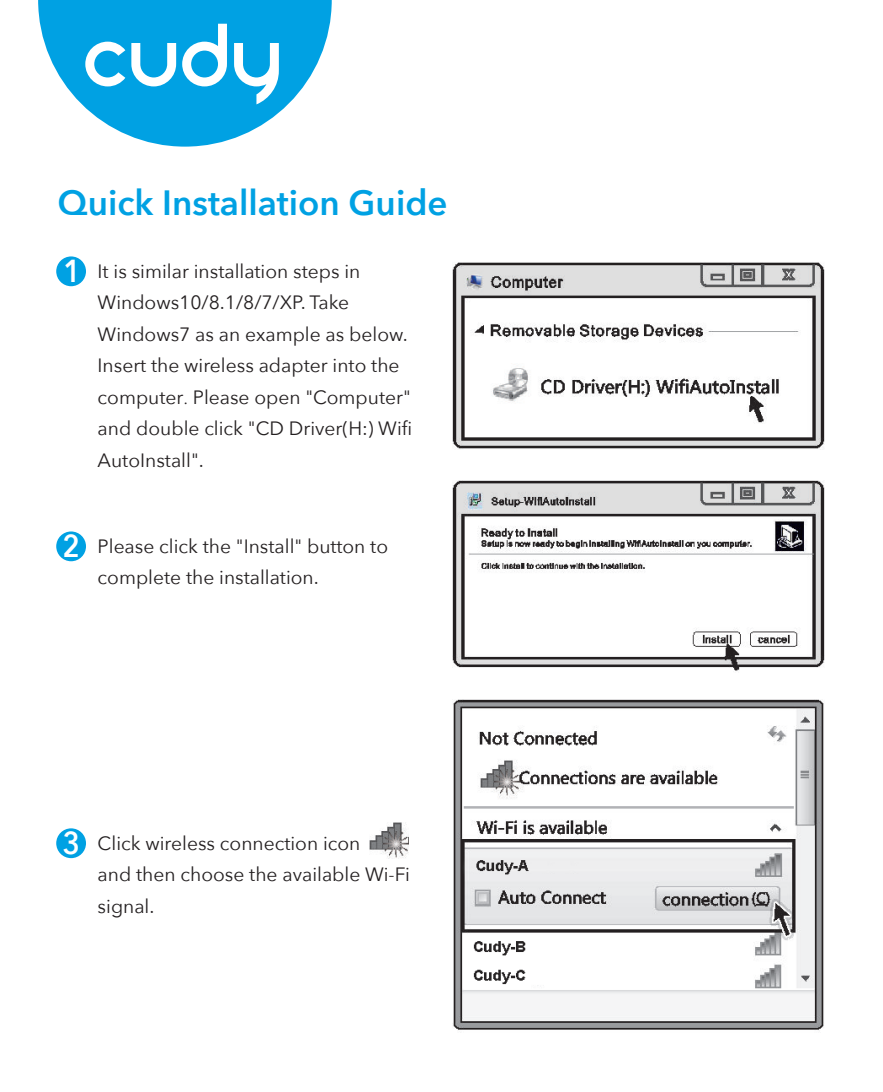
<style>
.page{position:relative;width:883px;height:1092px;background:#fff}
.page>*{position:absolute;margin:0;border:0;box-sizing:border-box;transform-origin:0 0}
.t1{font:600 35px "Avenir Next";color:#00a1e3}
.t2{font:600 31.85px "Avenir Next";color:#fff;scale:.9 1}
.t3{font:19.25px/31.5px "Avenir Next";color:#231f20}
.s1{font-family:"Adobe Song Std";font-weight:300}
</style>
<div class="page">
<img style="left:453px;top:699px;width:371px;height:331px">
<img style="left:452px;top:262px;width:372px;height:187px">
<img style="left:452px;top:480px;width:372px;height:191px">
<div style="left:56px;top:256px;width:30px;height:30px;background:#00a1e3;border-radius:50%"></div>
<div style="left:56px;top:531px;width:30px;height:30px;background:#00a1e3;border-radius:50%"></div>
<div style="left:56px;top:828px;width:30px;height:30px;background:#00a1e3;border-radius:50%"></div>
<img style="left:370px;top:822px;width:38px;height:36px">
<svg style="left:38px;top:1px;width:294px;height:146px;fill:#00a1e3"></svg>
<svg style="left:85px;top:42px;width:40px;height:44px"></svg>
<svg style="left:182px;top:24px;width:45px;height:62px"></svg>
<svg style="left:131px;top:43px;width:45px;height:43px"></svg>
<svg style="left:234px;top:43px;width:45px;height:61px"></svg>
<hr style="left:38px;top:0;width:294px;height:1px;background:#00a1e3">
<h1 class="t1" style="left:58px;top:172px;width:391px">Quick Installation Guide</h1>
<h2 class="t2" style="left:63px;top:244px;width:21px">1</h2>
<p class="t3" style="left:98px;top:254px;width:316px">It is similar installation steps in<br>Windows10/8.1/8/7/XP. Take<br>Windows7 as an example as below.<br>Insert the wireless adapter into the computer<span class="s1">.</span> Please open "Computer" and double click "CD Driver(H:) Wifi<br>AutoInstall".</p>
<h2 class="t2" style="left:62px;top:518px;width:21px">2</h2>
<p class="t3" style="left:98px;top:529px;width:292px">Please click the "Install" button to complete the installation.</p>
<h2 class="t2" style="left:63px;top:815px;width:21px">3</h2>
<p class="t3" style="left:98px;top:826px;width:314px">Click wireless connection icon<br>and then choose the available Wi-Fi signal.</p>
</div>
